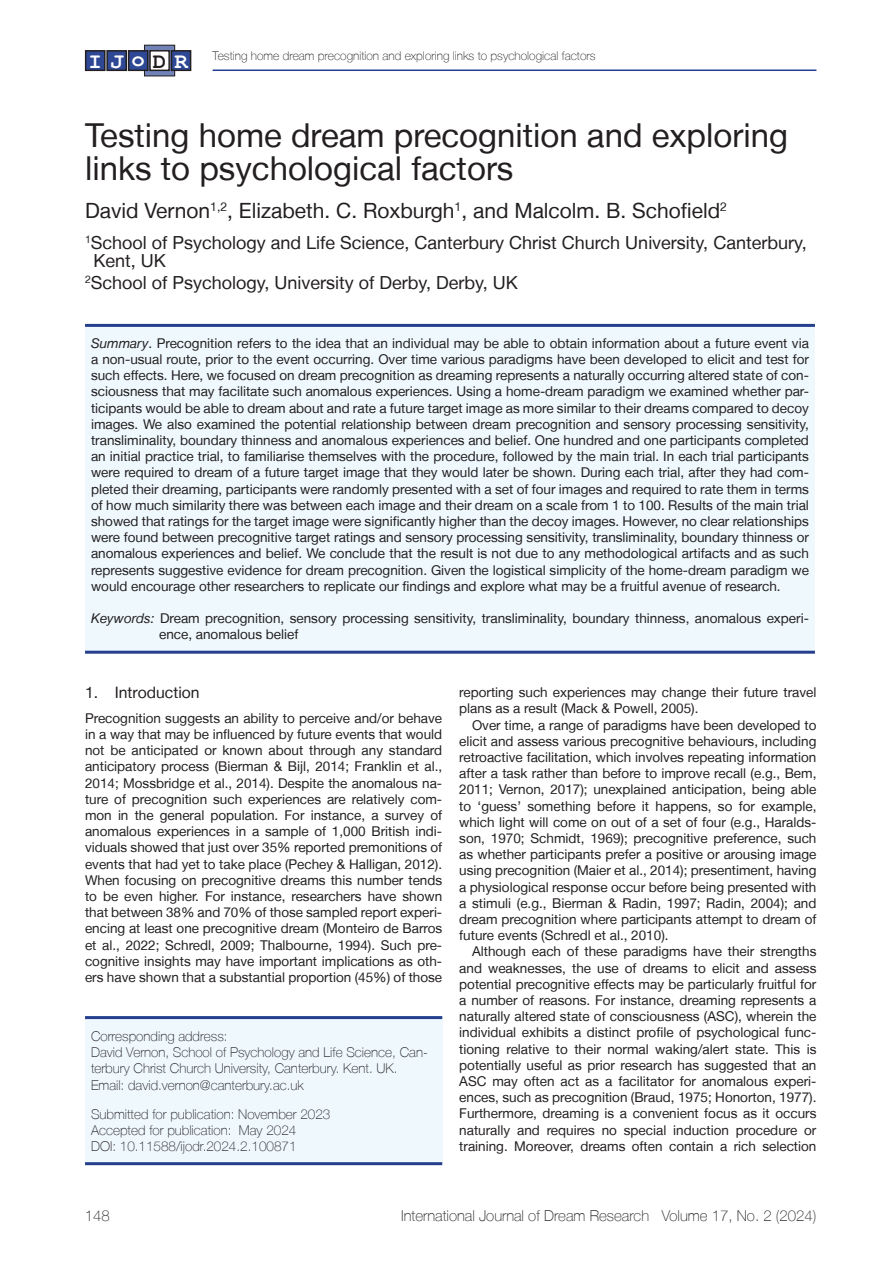
<style>
.page{position:relative;width:893px;height:1263px;background:#fff}
.page>*{position:absolute;margin:0;border:0;box-sizing:border-box;transform-origin:0 0}
.Ü1{font:33px/33px "Helvetica Neue LT";color:#231f20}
.t1{font:700 22.2px "Courier New";letter-spacing:.365em;color:#fff}
.Ü1-2{font:21px "Helvetica Neue LT";color:#231f20}
.Ü1_Affiliation{font:18px/18px "Helvetica Neue LT";color:#231f20}
.t2{font:15.75px "Helvetica Neue LT";color:#231f20}
.t3{font:100 15px "Helvetica Neue LT";color:#231f20}
.Abstract{font:13.5px/16.2px "Helvetica Neue LT";color:#231f20;text-align:justify}
.Standard_mit_Einzug{font:13.5px/16.2px "Helvetica Neue LT";color:#231f20;text-align:justify}
.Standard_ohne_Einzug{font:13.5px/16.2px "Helvetica Neue LT";color:#231f20;text-align:justify}
.InfoBox{font:100 13.5px/16.2px "Helvetica Neue LT";color:#231f20}
.t4{font:100 12px "Helvetica Neue LT";color:#231f20}
.s1{color:#231f20}
.s2{font-style:italic}
</style>
<div class="page">
<hr style="left:213px;top:70px;width:603px;height:1px;background:#253f8e">
<svg style="left:146px;top:47px;width:27px;height:27px"></svg>
<div style="left:144px;top:45px;width:31px;height:31px;border:1px solid #231f20"></div>
<div style="left:150px;top:51px;width:19px;height:19px;background:#fff"></div>
<div style="left:149px;top:50px;width:21px;height:21px;border:1px solid #231f20"></div>
<div style="left:86px;top:51px;width:19px;height:19px;background:#2f4895"></div>
<div style="left:85px;top:50px;width:21px;height:21px;border:1px solid #231f20"></div>
<div style="left:107px;top:51px;width:19px;height:19px;background:#2f4895"></div>
<div style="left:106px;top:50px;width:21px;height:21px;border:1px solid #231f20"></div>
<div style="left:129px;top:51px;width:19px;height:19px;background:#2f4895"></div>
<div style="left:128px;top:50px;width:20px;height:21px;border:1px solid #231f20"></div>
<div style="left:171px;top:51px;width:20px;height:19px;background:#2f4895"></div>
<div style="left:171px;top:50px;width:20px;height:21px;border:1px solid #231f20"></div>
<div style="left:85px;top:1017px;width:357px;height:147px;background:#eef8fd"></div>
<hr style="left:85px;top:1016px;width:357px;height:3px;background:#253f8e">
<hr style="left:85px;top:1162px;width:357px;height:3px;background:#253f8e">
<div style="left:85px;top:325px;width:730px;height:327px;background:#eef8fd"></div>
<hr style="left:85px;top:324px;width:730px;height:3px;background:#253f8e">
<hr style="left:85px;top:651px;width:730px;height:3px;background:#253f8e">
<h2 class="t1" style="left:89px;top:47px;width:101px">IJo<span class="s1">D</span>R</h2>
<p class="t4" style="left:213px;top:49px;width:384px">Testing home dream precognition and exploring links to psychological factors</p>
<p class="Ü1" style="left:85px;top:118px;width:704px">Testing home dream precognition and exploring links to psychological factors</p>
<p class="Ü1-2" style="left:85px;top:198px;width:643px">David Vernon<sup>1,2</sup>, Elizabeth. C. Roxburgh<sup>1</sup>, and Malcolm. B. Schofield<sup>2</sup></p>
<p class="Ü1_Affiliation" style="left:94px;top:233px;width:715px;text-indent:-9px"><sup>1</sup>School of Psychology and Life Science, Canterbury Christ Church University, Canterbury,<br>Kent, UK</p>
<p class="Ü1_Affiliation" style="left:85px;top:273px;width:434px"><sup>2</sup>School of Psychology, University of Derby, Derby, UK</p>
<p class="Abstract" style="left:91px;top:335px;width:719px"><span class="s2">Summary</span>. Precognition refers to the idea that an individual may be able to obtain information about a future event via a non-usual route, prior to the event occurring. Over time various paradigms have been developed to elicit and test for such effects. Here, we focused on dream precognition as dreaming represents a naturally occurring altered state of con&shy;sciousness that may facilitate such anomalous experiences. Using a home-dream paradigm we examined whether par&shy;ticipants would be able to dream about and rate a future target image as more similar to their dreams compared to decoy images. We also examined the potential relationship between dream precognition and sensory processing sensitivity, transliminality, boundary thinness and anomalous experiences and belief. One hundred and one participants completed an initial practice trial, to familiarise themselves with the procedure, followed by the main trial. In each trial participants were required to dream of a future target image that they would later be shown. During each trial, after they had com&shy;pleted their dreaming, participants were randomly presented with a set of four images and required to rate them in terms of how much similarity there was between each image and their dream on a scale from 1 to 100. Results of the main trial showed that ratings for the target image were significantly higher than the decoy images. However, no clear relationships were found between precognitive target ratings and sensory processing sensitivity, transliminality, boundary thinness or anomalous experiences and belief. We conclude that the result is not due to any methodological artifacts and as such represents suggestive evidence for dream precognition. Given the logistical simplicity of the home-dream paradigm we would encourage other researchers to replicate our findings and explore what may be a fruitful avenue of research.</p>
<p class="Abstract" style="left:159px;top:610px;width:651px;text-indent:-68px"><span class="s2">Keywords:</span> Dream precognition, sensory processing sensitivity, transliminality, boundary thinness, anomalous experi&shy;ence, anomalous belief</p>
<p class="t2" style="left:85px;top:683px;width:116px">1. Introduction</p>
<p class="Standard_ohne_Einzug" style="left:85px;top:710px;width:359px">Precognition suggests an ability to perceive and/or behave in a way that may be influenced by future events that would not be anticipated or known about through any standard anticipatory process (Bierman &amp; Bijl, 2014; Franklin et al., 2014; Mossbridge et al., 2014). Despite the anomalous na&shy;ture of precognition such experiences are relatively com&shy;mon in the general population. For instance, a survey of anomalous experiences in a sample of 1,000 British indi&shy;viduals showed that just over 35% reported premonitions of events that had yet to take place (Pechey &amp; Halligan, 2012).<br>When focusing on precognitive dreams this number tends to be even higher. For instance, researchers have shown that between 38% and 70% of those sampled report experi&shy;encing at least one precognitive dream (Monteiro de Barros et al., 2022; Schredl, 2009; Thalbourne, 1994). Such pre&shy;cognitive insights may have important implications as oth&shy;ers have shown that a substantial proportion (45%) of those</p>
<p class="InfoBox" style="left:91px;top:1028px;width:338px">Corresponding address:<br>David Vernon, School of Psychology and Life Science, Can&shy;terbury Christ Church University, Canterbury. Kent. UK.<br>Email: david.vernon@canterbury.ac.uk</p>
<p class="InfoBox" style="left:91px;top:1105px;width:241px">Submitted for publication: November 2023<br>Accepted for publication: May 2024<br>DOI: 10.11588/ijodr.2024.2.100871</p>
<p class="Standard_ohne_Einzug" style="left:459px;top:684px;width:359px">reporting such experiences may change their future travel plans as a result (Mack &amp; Powell, 2005).</p>
<p class="Standard_mit_Einzug" style="left:459px;top:716px;width:359px;text-indent:13px">Over time, a range of paradigms have been developed to elicit and assess various precognitive behaviours, including retroactive facilitation, which involves repeating information after a task rather than before to improve recall (e.g., Bem, 2011; Vernon, 2017); unexplained anticipation, being able to ‘guess’ something before it happens, so for example, which light will come on out of a set of four (e.g., Haralds&shy;son, 1970; Schmidt, 1969); precognitive preference, such as whether participants prefer a positive or arousing image using precognition (Maier et al., 2014); presentiment, having a physiological response occur before being presented with a stimuli (e.g., Bierman &amp; Radin, 1997; Radin, 2004); and dream precognition where participants attempt to dream of future events (Schredl et al., 2010).</p>
<p class="Standard_mit_Einzug" style="left:459px;top:943px;width:359px;text-indent:13px">Although each of these paradigms have their strengths and weaknesses, the use of dreams to elicit and assess potential precognitive effects may be particularly fruitful for a number of reasons. For instance, dreaming represents a naturally altered state of consciousness (ASC), wherein the individual exhibits a distinct profile of psychological func&shy;tioning relative to their normal waking/alert state. This is potentially useful as prior research has suggested that an ASC may often act as a facilitator for anomalous experi&shy;ences, such as precognition (Braud, 1975; Honorton, 1977).<br>Furthermore, dreaming is a convenient focus as it occurs naturally and requires no special induction procedure or training. Moreover, dreams often contain a rich selection</p>
<p class="t3" style="left:85px;top:1207px;width:27px">148</p>
<p class="t3" style="left:401px;top:1207px;width:417px">International Journal of Dream Research Volume 17, No. 2 (2024)</p>
</div>
